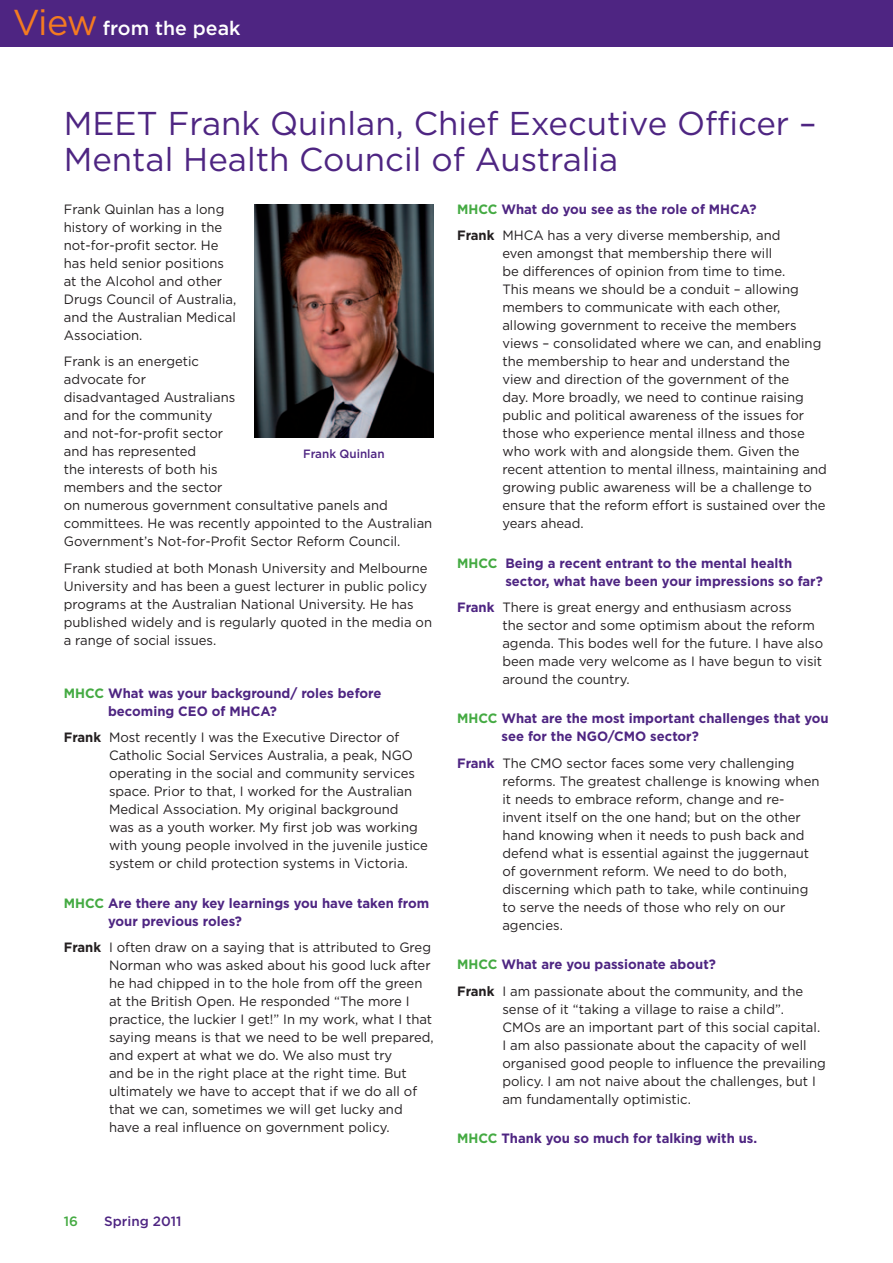
<style>
.page{position:relative;width:893px;height:1263px;background:#fff}
.page>*{position:absolute;margin:0;border:0;box-sizing:border-box;transform-origin:0 0}
.t1{font:33px/36px "Gotham";color:#4e2582}
.t2{font:500 19.5px "Gotham";color:#fff}
.t3{font:13.5px/18px "Gotham";color:#231f20}
.t4{font:700 13.5px/18px "Gotham";color:#4e2582}
.t5{font:500 13.5px "Gotham";color:#4e2582}
.t6{font:500 13.5px "Gotham";color:#44aa42}
.t7{font:500 12px "Gotham";color:#4e2582}
.s1{font-weight:400;font-size:36px;color:#f47b21}
.s2{color:#44aa42}
.s3{font-weight:700}
.s4{font-weight:700;color:#44aa42}
.s5{font-weight:700;color:#4e2582}
</style>
<div class="page">
<div style="left:0;top:0;width:893px;height:47px;background:#4e2582"></div>
<img style="left:254px;top:204px;width:179px;height:234px">
<h2 class="t2" style="left:13px;top:17px;width:229px"><span class="s1">View</span> from the peak</h2>
<h1 class="t1" style="left:64px;top:104px;width:754px;text-indent:73px">T Frank Quinlan, Chief Executive Officer –<br>Mental Health Council of Australia</h1>
<h1 class="t1" style="left:64px;top:104px;width:24px">MEE</h1>
<p class="t3" style="left:64px;top:200px;width:174px">Frank Quinlan has a long history of working in the not-for-profit sector. H e has held senior positions at the Alcohol and other<br>Drugs Council of Australia, and the Australian Medical<br>Association.</p>
<p class="t3" style="left:64px;top:352px;width:370px">Frank is an energetic<br>advocate for<br>disadvantaged Australians<br>and for the community<br>and not-for-profit sector<br>and has represented<br>the interests of both his<br>members and the sector<br>on numerous government consultative panels and committees. He was recently appointed to the Australian<br>Government’s Not-for-Profit Sector Reform Council.</p>
<p class="t3" style="left:64px;top:559px;width:370px">Frank studied at both Monash University and Melbourne University and has been a guest lecturer in public policy programs at the Australian National University. He has published widely and is regularly quoted in the media on a range of social issues.</p>
<p class="t7" style="left:303px;top:447px;width:83px">Frank Quinlan</p>
<p class="t4" style="left:108px;top:684px;width:275px;text-indent:-44px"><span class="s2">MHCC</span> What was your background/ roles before becoming CEO of MHCA?</p>
<p class="t3" style="left:109px;top:728px;width:320px;text-indent:-45px"><span class="s3">Frank</span> M ost recently I was the Executive Director of Catholic Social Services Australia, a peak, NGO operating in the social and community services space. Prior to that, I worked for the Australian Medical Association. My original background<br>was as a youth worker. My first job was working with young people involved in the juvenile justice system or child protection systems in Victoria.</p>
<p class="t4" style="left:108px;top:893px;width:323px;text-indent:-44px"><span class="s2">MHCC</span> Are there any key learnings you have taken from your previous roles?</p>
<p class="t3" style="left:109px;top:938px;width:326px;text-indent:-45px"><span class="s3">Frank</span> I often draw on a saying that is attributed to Greg Norman who was asked about his good luck after he had chipped in to the hole from off the green at the British Open. He responded “The more I practice, the luckier I get!” In my work, what I that saying means is that we need to be well prepared, and expert at what we do. We also must try<br>and be in the right place at the right time. But ultimately we have to accept that if we do all of that we can, sometimes we will get lucky and have a real influence on government policy.</p>
<p class="t3" style="left:457px;top:195px;width:325px;line-height:26.5px"><span class="s4">MHCC</span> <span class="s5">What do you see as the role of MHCA?<br></span><span class="s3">Frank</span> MH CA has a very diverse membership, and</p>
<p class="t3" style="left:502px;top:244px;width:326px">even amongst that membership there will<br>be differences of opinion from time to time.<br>This means we should be a conduit – allowing members to communicate with each other, allowing government to receive the members views – consolidated where we can, and enabling the membership to hear and understand the<br>view and direction of the government of the<br>day. More broadly, we need to continue raising public and political awareness of the issues for those who experience mental illness and those who work with and alongside them. Given the recent attention to mental illness, maintaining and growing public awareness will be a challenge to ensure that the reform effort is sustained over the years ahead.</p>
<p class="t4" style="left:505px;top:553px;width:319px;text-indent:-48px"><span class="s2">MHCC</span> Being a recent entrant to the mental health sector, what have been your impressions so far?</p>
<p class="t3" style="left:502px;top:598px;width:322px;text-indent:-45px"><span class="s5">Frank</span> There is great energy and enthusiasm across<br>the sector and some optimism about the reform agenda. This bodes well for the future. I have also been made very welcome as I have begun to visit around the country.</p>
<p class="t4" style="left:501px;top:709px;width:329px;text-indent:-44px"><span class="s2">MHCC</span> What are the most important challenges that you see for the NGO/CMO sector?</p>
<p class="t3" style="left:502px;top:754px;width:319px;text-indent:-45px"><span class="s5">Frank</span> The CMO sector faces some very challenging reforms. The greatest challenge is knowing when it needs to embrace reform, change and re&shy;invent itself on the one hand; but on the other hand knowing when it needs to push back and defend what is essential against the juggernaut of government reform. We need to do both, discerning which path to take, while continuing to serve the needs of those who rely on our agencies.</p>
<p class="t3" style="left:457px;top:951px;width:348px;line-height:26.5px"><span class="s4">MHCC</span> <span class="s5">What are you passionate about?<br></span><span class="s3">Frank</span> I am passionate about the community, and the</p>
<p class="t3" style="left:502px;top:999px;width:325px">sense of it “taking a village to raise a child”.<br>CMOs are an important part of this social capital.<br>I am also passionate about the capacity of well organised good people to influence the prevailing policy. I am not naive about the challenges, but I am fundamentally optimistic.</p>
<p class="t4" style="left:457px;top:1129px;width:302px"><span class="s2">MHCC</span> Thank you so much for talking with us.</p>
<p class="t6" style="left:64px;top:1213px;width:16px">16</p>
<p class="t5" style="left:104px;top:1213px;width:79px">Spring 2011</p>
</div>
